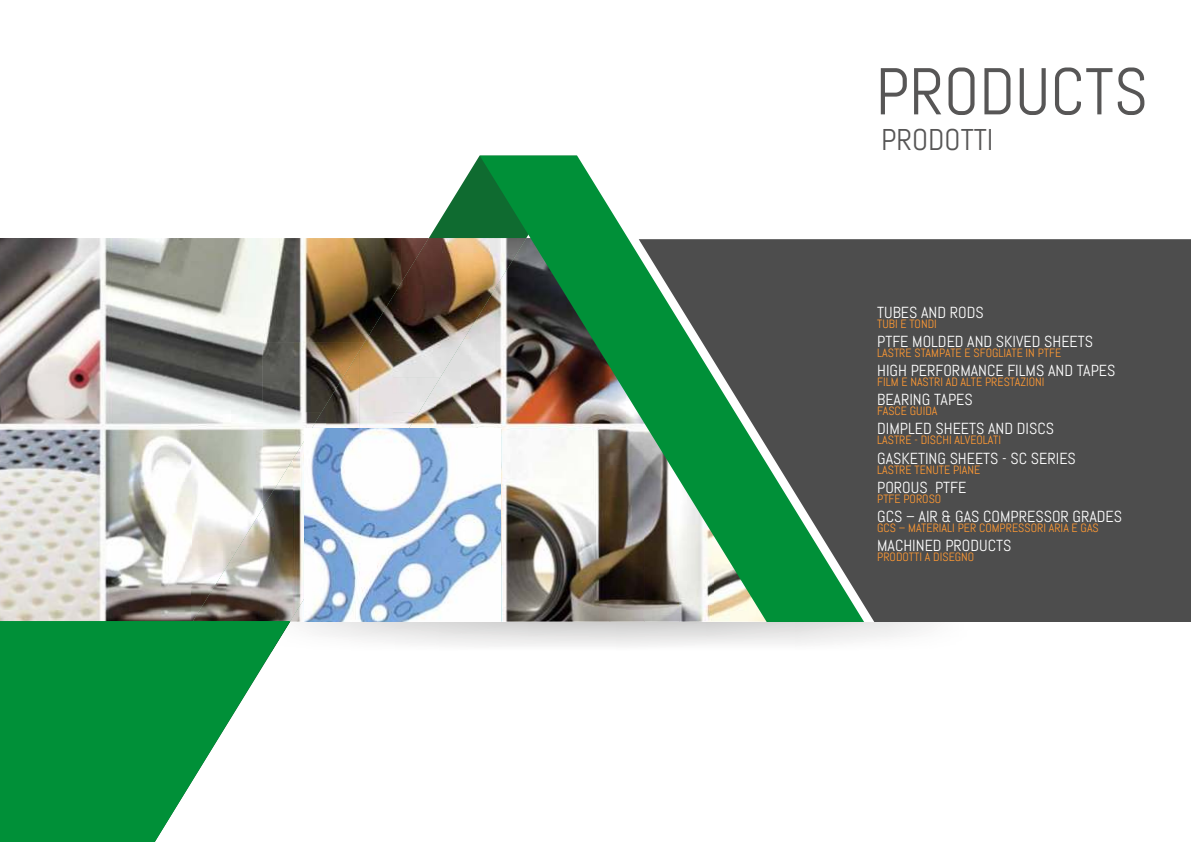
<style>
.page{position:relative;width:1191px;height:842px;background:#fff}
.page>*{position:absolute;margin:0;border:0;box-sizing:border-box;transform-origin:0 0}
.t1{font:66px "Abel";color:#575656}
.t2{font:30px "Abel";color:#575656}
.t3{font:16px "Abel";color:#fff}
.t4{font:12px "Abel";color:#f93}
</style>
<div class="page">
<svg style="left:429px;top:156px;width:51px;height:82px"></svg>
<div style="left:864px;top:239px;width:327px;height:383px;background:#4d4d4d"></div>
<img style="left:0;top:238px;width:191px;height:383px">
<img style="left:191px;top:238px;width:72px;height:349px">
<img style="left:191px;top:587px;width:2px;height:34px">
<img style="left:263px;top:238px;width:130px;height:104px">
<img style="left:436px;top:378px;width:35px;height:51px">
<img style="left:263px;top:342px;width:96px;height:70px">
<img style="left:419px;top:413px;width:17px;height:16px">
<svg style="left:293px;top:618px;width:4px;height:4px"></svg>
<img style="left:393px;top:238px;width:87px;height:140px">
<img style="left:359px;top:296px;width:34px;height:133px">
<img style="left:326px;top:350px;width:34px;height:79px">
<img style="left:292px;top:405px;width:34px;height:213px">
<img style="left:393px;top:377px;width:47px;height:36px">
<img style="left:393px;top:412px;width:26px;height:17px">
<img style="left:259px;top:459px;width:34px;height:163px">
<img style="left:226px;top:513px;width:33px;height:108px">
<img style="left:193px;top:567px;width:33px;height:54px">
<img style="left:304px;top:429px;width:176px;height:193px">
<svg style="left:480px;top:156px;width:384px;height:466px"></svg>
<svg style="left:0;top:621px;width:290px;height:221px;fill:#009038"></svg>
<h1 class="t1" style="left:875px;top:50px;width:274px">PRODUCTS</h1>
<h2 class="t2" style="left:881px;top:121px;width:114px">PRODOTTI</h2>
<h3 class="t3" style="left:877px;top:302px;width:108px">TUBES AND RODS</h3>
<p class="t4" style="left:877px;top:316px;width:61px">TUBI E TONDI</p>
<h3 class="t3" style="left:877px;top:331px;width:217px">PTFE MOLDED AND SKIVED SHEETS</h3>
<p class="t4" style="left:877px;top:345px;width:185px">LASTRE STAMPATE E SFOGLIATE IN PTFE</p>
<h3 class="t3" style="left:877px;top:360px;width:240px">HIGH PERFORMANCE FILMS AND TAPES</h3>
<p class="t4" style="left:877px;top:374px;width:169px">FILM E NASTRI AD ALTE PRESTAZIONI</p>
<h3 class="t3" style="left:877px;top:389px;width:97px">BEARING TAPES</h3>
<p class="t4" style="left:877px;top:403px;width:62px">FASCE GUIDA</p>
<h3 class="t3" style="left:877px;top:419px;width:178px">DIMPLED SHEETS AND DISCS</h3>
<p class="t4" style="left:877px;top:433px;width:125px">LASTRE - DISCHI ALVEOLATI</p>
<h3 class="t3" style="left:877px;top:448px;width:200px">GASKETING SHEETS - SC SERIES</h3>
<p class="t4" style="left:877px;top:462px;width:105px">LASTRE TENUTE PIANE</p>
<h3 class="t3" style="left:877px;top:477px;width:91px">POROUS PTFE</h3>
<p class="t4" style="left:877px;top:491px;width:66px">PTFE POROSO</p>
<h3 class="t3" style="left:877px;top:506px;width:246px">GCS – AIR &amp; GAS COMPRESSOR GRADES</h3>
<p class="t4" style="left:877px;top:520px;width:223px">GCS – MATERIALI PER COMPRESSORI ARIA E GAS</p>
<h3 class="t3" style="left:877px;top:535px;width:136px">MACHINED PRODUCTS</h3>
<p class="t4" style="left:877px;top:549px;width:99px">PRODOTTI A DISEGNO</p>
</div>
